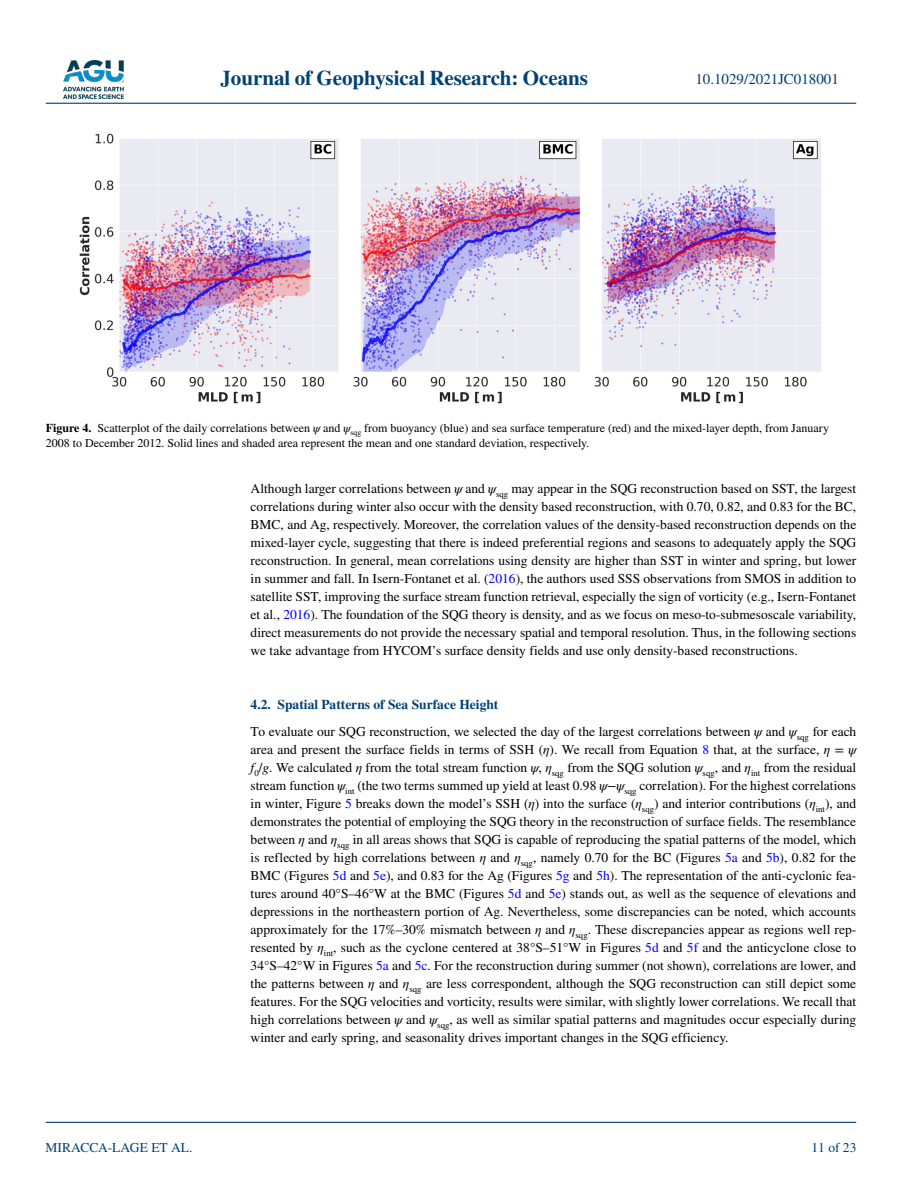
<style>
.page{position:relative;width:902px;height:1183px;background:#fff}
.page>*{position:absolute;margin:0;border:0;box-sizing:border-box;transform-origin:0 0}
.t1{font:700 21px "STIX";color:#004174}
.t2{font:15px "STIX";color:#004174}
.t3{font:13.5px/18px "STIX";color:#000;text-align:justify}
.t4{font:13.5px "STIX";color:#004174}
.t5{font:12px/15px "STIX";color:#000}
.s1{font-weight:700}
.s2{font-style:italic}
.s3{color:#00f}
.s4{font-weight:700;color:#004174}
</style>
<div class="page">
<img style="left:63px;top:60px;width:60px;height:39px">
<hr style="left:46px;top:103px;width:810px;height:1px;background:#004174">
<hr style="left:46px;top:1121px;width:810px;height:1px;background:#004174">
<img style="left:79px;top:134px;width:742px;height:269px">
<h1 class="t1" style="left:220px;top:66px;width:369px">Journal of Geophysical Research: Oceans</h1>
<p class="t2" style="left:695px;top:69px;width:145px">10.1029/2021JC018001</p>
<p class="t5" style="left:46px;top:421px;width:784px"><span class="s1">Figure 4.</span> Scatterplot of the daily correlations between <span class="s2">ψ</span> and <span class="s2">ψ</span><sub>sqg</sub> from buoyancy (blue) and sea surface temperature (red) and the mixed-layer depth, from January<br>2008 to December 2012. Solid lines and shaded area represent the mean and one standard deviation, respectively.</p>
<p class="t3" style="left:250px;top:480px;width:607px">Although larger correlations between <span class="s2">ψ</span> and <span class="s2">ψ</span><sub>sqg</sub> may appear in the SQG reconstruction based on SST, the largest correlations during winter also occur with the density based reconstruction, with 0.70, 0.82, and 0.83 for the BC, BMC, and Ag, respectively. Moreover, the correlation values of the density-based reconstruction depends on the mixed-layer cycle, suggesting that there is indeed preferential regions and seasons to adequately apply the SQG reconstruction. In general, mean correlations using density are higher than SST in winter and spring, but lower in summer and fall. In Isern-Fontanet et al. (<span class="s3">2016</span>), the authors used SSS observations from SMOS in addition to satellite SST, improving the surface stream function retrieval, especially the sign of vorticity (e.g., Isern-Fontanet et al., <span class="s3">2016</span>). The foundation of the SQG theory is density, and as we focus on meso-to-submesoscale variability, direct measurements do not provide the necessary spatial and temporal resolution. Thus, in the following sections we take advantage from HYCOM’s surface density fields and use only density-based reconstructions.</p>
<p class="t4" style="left:45px;top:1138px;width:148px">MIRACCA-LAGE ET AL.</p>
<p class="t3" style="left:250px;top:691px;width:607px;line-height:27px"><span class="s4">4.2. Spatial Patterns of Sea Surface Height<br></span>To evaluate our SQG reconstruction, we selected the day of the largest correlations between <span class="s2">ψ</span> and <span class="s2">ψ</span><sub>sqg</sub> for each</p>
<p class="t3" style="left:250px;top:741px;width:607px">area and present the surface fields in terms of SSH (<span class="s2">η</span>). We recall from Equation <span class="s3">8</span> that, at the surface, <span class="s2">η</span> = <span class="s2">ψ f</span><sub>0</sub>/<span class="s2">g</span>. We calculated <span class="s2">η</span> from the total stream function <span class="s2">ψ</span>, <span class="s2">η</span><sub>sqg</sub> from the SQG solution <span class="s2">ψ</span><sub>sqg</sub>, and <span class="s2">η</span><sub>int</sub> from the residual stream function <span class="s2">ψ</span><sub>int</sub> (the two terms summed up yield at least 0.98 <span class="s2">ψ</span>−<span class="s2">ψ</span><sub>sqg</sub> correlation). For the highest correlations in winter, Figure <span class="s3">5</span> breaks down the model’s SSH (<span class="s2">η</span>) into the surface (<span class="s2">η</span><sub>sqg</sub>) and interior contributions (<span class="s2">η</span><sub>int</sub>), and demonstrates the potential of employing the SQG theory in the reconstruction of surface fields. The resemblance between <span class="s2">η</span> and <span class="s2">η</span><sub>sqg</sub> in all areas shows that SQG is capable of reproducing the spatial patterns of the model, which is reflected by high correlations between <span class="s2">η</span> and <span class="s2">η</span><sub>sqg</sub>, namely 0.70 for the BC (Figures <span class="s3">5a</span> and <span class="s3">5b</span>), 0.82 for the BMC (Figures <span class="s3">5d</span> and <span class="s3">5e</span>), and 0.83 for the Ag (Figures <span class="s3">5g</span> and <span class="s3">5h</span>). The representation of the anti-cyclonic fea&shy;tures around 40°S–46°W at the BMC (Figures <span class="s3">5d</span> and <span class="s3">5e</span>) stands out, as well as the sequence of elevations and depressions in the northeastern portion of Ag. Nevertheless, some discrepancies can be noted, which accounts approximately for the 17%–30% mismatch between <span class="s2">η</span> and <span class="s2">η</span><sub>sqg</sub>. These discrepancies appear as regions well rep&shy;resented by <span class="s2">η</span><sub>int</sub>, such as the cyclone centered at 38°S–51°W in Figures <span class="s3">5d</span> and <span class="s3">5f</span> and the anticyclone close to 34°S–42°W in Figures <span class="s3">5a</span> and <span class="s3">5c</span>. For the reconstruction during summer (not shown), correlations are lower, and the patterns between <span class="s2">η</span> and <span class="s2">η</span><sub>sqg</sub> are less correspondent, although the SQG reconstruction can still depict some features. For the SQG velocities and vorticity, results were similar, with slightly lower correlations. We recall that high correlations between <span class="s2">ψ</span> and <span class="s2">ψ</span><sub>sqg</sub>, as well as similar spatial patterns and magnitudes occur especially during winter and early spring, and seasonality drives important changes in the SQG efficiency.</p>
<p class="t4" style="left:811px;top:1138px;width:46px">11 of 23</p>
</div>
